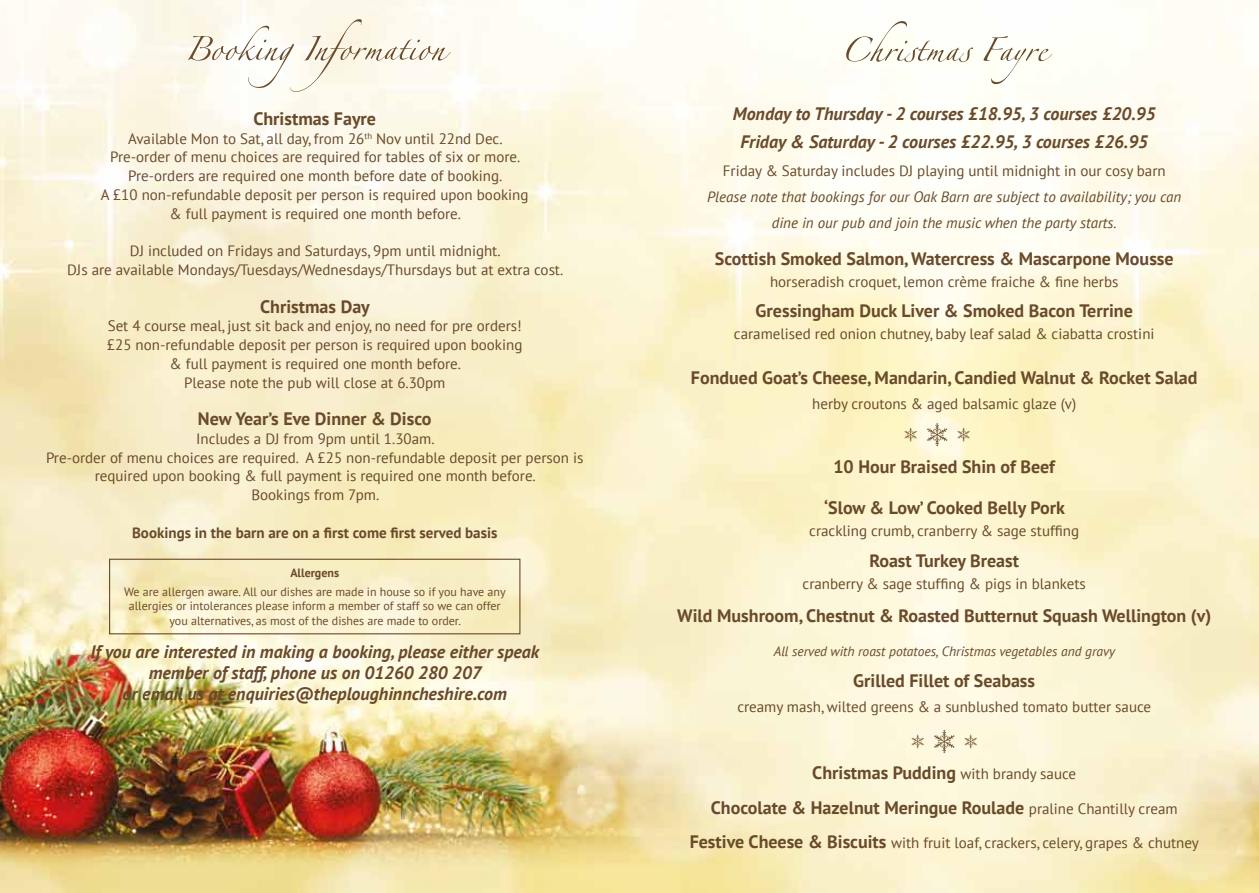
<style>
.page{position:relative;width:1259px;height:893px;background:#fff}
.page>*{position:absolute;margin:0;border:0;box-sizing:border-box;transform-origin:0 0}
.t1{font:54px "Linotype Zapfino One";color:#694a2a}
.t2{font:700 18px/34px "PT Sans";color:#694a2a;text-align:center}
.t3{font:italic 700 18px/21px "PT Sans";color:#694a2a;text-align:center}
.t4{font:15px/18.8px "PT Sans";color:#694a2a;text-align:center}
.t5{font:italic 15px/25.8px "PT Sans";color:#694a2a;text-align:center}
.t6{font:700 15px "PT Sans";color:#694a2a}
.t7{font:italic 13.5px "PT Sans";color:#694a2a}
.t8{font:12px/14.4px "PT Sans";color:#694a2a;text-align:center}
.t9{font:700 12px "PT Sans";color:#694a2a}
.s1{font-weight:400;font-size:15px}
.s2{font-weight:700;font-size:18px}
</style>
<div class="page">
<img style="left:0;top:0;width:1259px;height:893px">
<div style="left:109px;top:559px;width:411px;height:75px;border:1px solid #694a2a"></div>
<svg style="left:911px;top:734px;width:13px;height:15px"></svg>
<svg style="left:934px;top:730px;width:20px;height:23px"></svg>
<svg style="left:964px;top:734px;width:13px;height:15px"></svg>
<svg style="left:904px;top:428px;width:12px;height:14px"></svg>
<svg style="left:927px;top:423px;width:20px;height:23px"></svg>
<svg style="left:957px;top:428px;width:12px;height:14px"></svg>
<h1 class="t1" style="left:184px;top:9px;width:262px">BookingInformation</h1>
<p class="t2" style="left:253px;top:101px;width:124px">Christmas Fayre</p>
<p class="t4" style="left:101px;top:129px;width:429px">Available Mon to Sat, all day, from 26<sup>th</sup> Nov until 22nd Dec.<br>Pre-order of menu choices are required for tables of six or more.<br>Pre-orders are required one month before date of booking.<br>A £10 non-refundable deposit per person is required upon booking &amp; full payment is required one month before.</p>
<p class="t4" style="left:67px;top:241px;width:498px">DJ included on Fridays and Saturdays, 9pm until midnight.<br>DJs are available Mondays/Tuesdays/Wednesdays/Thursdays but at extra cost.</p>
<p class="t2" style="left:260px;top:289px;width:111px">Christmas Day</p>
<p class="t4" style="left:107px;top:316px;width:417px">Set 4 course meal, just sit back and enjoy, no need for pre orders! £25 non-refundable deposit per person is required upon booking &amp; full payment is required one month before.<br>Please note the pub will close at 6.30pm</p>
<p class="t2" style="left:198px;top:401px;width:235px">New Year’s Eve Dinner &amp; Disco</p>
<p class="t4" style="left:46px;top:429px;width:539px">Includes a DJ from 9pm until 1.30am.<br>Pre-order of menu choices are required. A £25 non-refundable deposit per person is required upon booking &amp; full payment is required one month before.<br>Bookings from 7pm.</p>
<p class="t6" style="left:132px;top:522px;width:367px">Bookings in the barn are on a first come first served basis</p>
<p class="t9" style="left:290px;top:565px;width:50px">Allergens</p>
<p class="t8" style="left:124px;top:584px;width:383px">We are allergen aware. All our dishes are made in house so if you have any allergies or intolerances please inform a member of staff so we can offer you alternatives, as most of the dishes are made to order.</p>
<p class="t3" style="left:91px;top:640px;width:450px">If you are interested in making a booking, please either speak member of staff, phone us on 01260 280 207<br>or email us at enquiries@theploughinncheshire.com</p>
<h1 class="t1" style="left:841px;top:10px;width:207px">Christmas Fayre</h1>
<p class="t3" style="left:733px;top:99px;width:424px;line-height:28px">Monday to Thursday - 2 courses £18.95, 3 courses £20.95<br>Friday &amp; Saturday - 2 courses £22.95, 3 courses £26.95</p>
<p class="t4" style="left:723px;top:161px;width:444px">Friday &amp; Saturday includes DJ playing until midnight in our cosy barn</p>
<p class="t5" style="left:707px;top:183px;width:475px">Please note that bookings for our Oak Barn are subject to availability; you can dine in our pub and join the music when the party starts.</p>
<p class="t2" style="left:715px;top:241px;width:460px">Scottish Smoked Salmon, Watercress &amp; Mascarpone Mousse</p>
<p class="t4" style="left:770px;top:272px;width:350px">horseradish croquet, lemon crème fraiche &amp; fine herbs</p>
<p class="t2" style="left:755px;top:294px;width:379px">Gressingham Duck Liver &amp; Smoked Bacon Terrine</p>
<p class="t4" style="left:734px;top:324px;width:422px">caramelised red onion chutney, baby leaf salad &amp; ciabatta crostini</p>
<p class="t2" style="left:691px;top:360px;width:508px">Fondued Goat’s Cheese, Mandarin, Candied Walnut &amp; Rocket Salad</p>
<p class="t4" style="left:812px;top:394px;width:266px">herby croutons &amp; aged balsamic glaze (v)</p>
<p class="t2" style="left:833px;top:449px;width:223px">10 Hour Braised Shin of Beef</p>
<p class="t2" style="left:824px;top:490px;width:242px">‘Slow &amp; Low’ Cooked Belly Pork</p>
<p class="t4" style="left:809px;top:521px;width:271px">crackling crumb, cranberry &amp; sage stuffing</p>
<p class="t2" style="left:869px;top:543px;width:151px">Roast Turkey Breast</p>
<p class="t4" style="left:802px;top:574px;width:285px">cranberry &amp; sage stuffing &amp; pigs in blankets</p>
<p class="t2" style="left:677px;top:599px;width:535px">Wild Mushroom, Chestnut &amp; Roasted Butternut Squash Wellington (v)</p>
<p class="t7" style="left:774px;top:643px;width:343px">All served with roast potatoes, Christmas vegetables and gravy</p>
<p class="t2" style="left:853px;top:663px;width:183px">Grilled Fillet of Seabass</p>
<p class="t4" style="left:737px;top:697px;width:415px">creamy mash, wilted greens &amp; a sunblushed tomato butter sauce</p>
<p class="t2" style="left:711px;top:756px;width:468px">Christmas Pudding <span class="s1">with brandy sauce<br></span>Chocolate &amp; Hazelnut Meringue Roulade <span class="s1">praline Chantilly cream</span></p>
<p class="t4" style="left:689px;top:833px;width:510px"><span class="s2">Festive Cheese &amp; Biscuits</span> with fruit loaf, crackers, celery, grapes &amp; chutney</p>
</div>
